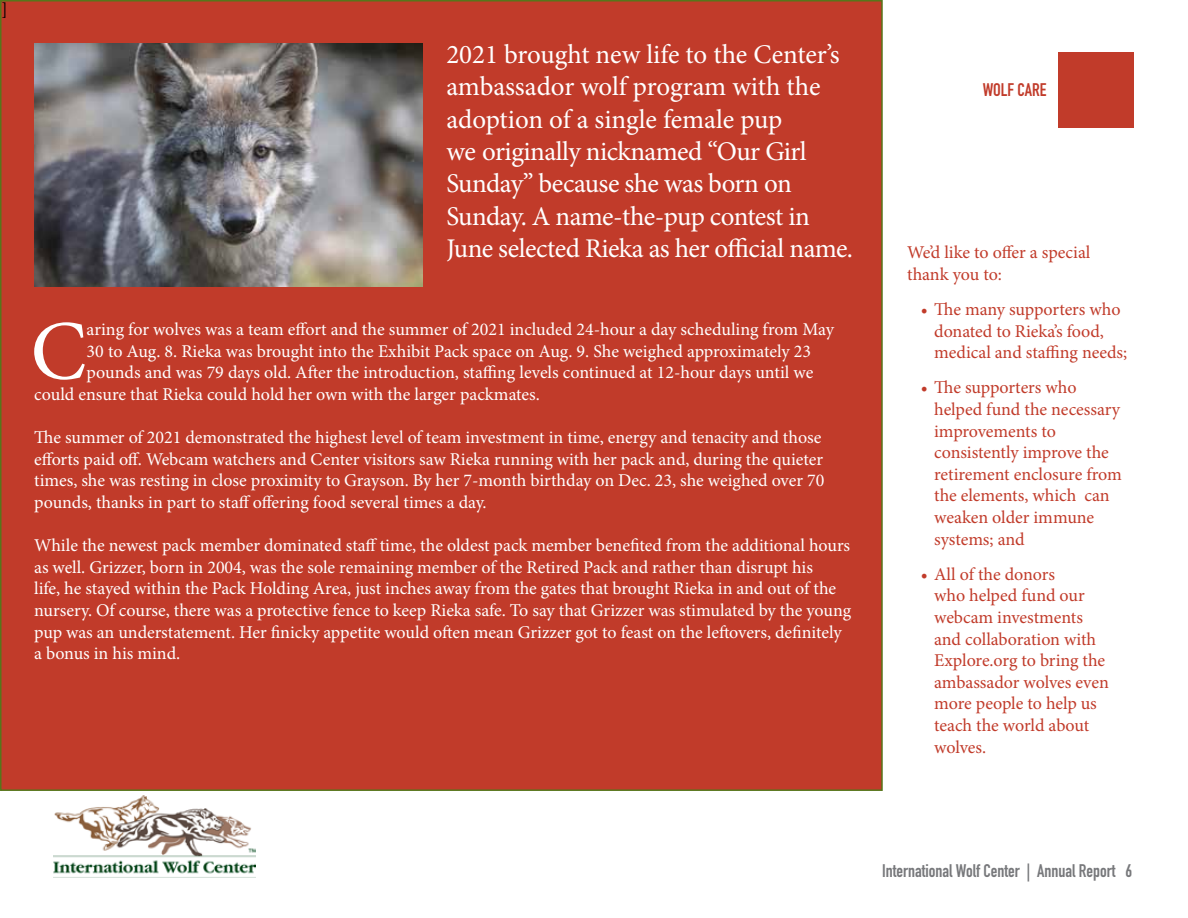
<style>
.page{position:relative;width:1188px;height:918px;background:#fff}
.page>*{position:absolute;margin:0;border:0;box-sizing:border-box;transform-origin:0 0}
.t1{font:84.45px "Minion Pro";color:#fff}
.t2{font:27px/32.4px "Minion Pro";letter-spacing:-.015em;color:#fff}
.t3{font:18px/21.6px "Minion Pro";color:#fff}
.t4{font:18px/21.6px "Minion Pro";letter-spacing:-.005em;color:#c13b2a}
.t5{font:700 18px "DIN Condensed";color:#77787b}
.t6{font:700 18px "DIN Condensed";color:#c13b2a}
.t7{font:18px "Minion Pro";color:#000}
</style>
<div class="page">
<div style="left:1px;top:1px;width:881px;height:789px;background:#c13b2a"></div>
<div style="left:1059px;top:53px;width:75px;height:75px;background:#c13b2a"></div>
<img style="left:34px;top:43px;width:388px;height:243px">
<img style="left:54px;top:796px;width:202px;height:82px">
<p class="t7" style="left:2px;top:-3px;width:8px">]</p>
<p class="t2" style="left:446px;top:38px;width:408px">2021 brought new life to the Center’s ambassador wolf program with the adoption of a single female pup<br>we originally nicknamed “Our Girl Sunday” because she was born on Sunday. A name-the-pup contest in June selected Rieka as her official name.</p>
<h1 class="t1" style="left:30px;top:295px;width:58px">C</h1>
<p class="t3" style="left:87px;top:319px;width:749px">aring for wolves was a team effort and the summer of 2021 included 24-hour a day scheduling from May</p>
<p class="t3" style="left:87px;top:340px;width:726px">30 to Aug. 8. Rieka was brought into the Exhibit Pack space on Aug. 9. She weighed approximately 23</p>
<p class="t3" style="left:87px;top:362px;width:728px">pounds and was 79 days old. After the introduction, staffing levels continued at 12-hour days until we</p>
<p class="t3" style="left:34px;top:384px;width:507px">could ensure that Rieka could hold her own with the larger packmates.</p>
<p class="t3" style="left:34px;top:427px;width:792px">The summer of 2021 demonstrated the highest level of team investment in time, energy and tenacity and those efforts paid off. Webcam watchers and Center visitors saw Rieka running with her pack and, during the quieter times, she was resting in close proximity to Grayson. By her 7-month birthday on Dec. 23, she weighed over 70 pounds, thanks in part to staff offering food several times a day.</p>
<p class="t3" style="left:34px;top:535px;width:818px">While the newest pack member dominated staff time, the oldest pack member benefited from the additional hours as well. Grizzer, born in 2004, was the sole remaining member of the Retired Pack and rather than disrupt his<br>life, he stayed within the Pack Holding Area, just inches away from the gates that brought Rieka in and out of the nursery. Of course, there was a protective fence to keep Rieka safe. To say that Grizzer was stimulated by the young pup was an understatement. Her finicky appetite would often mean Grizzer got to feast on the leftovers, definitely a bonus in his mind.</p>
<p class="t6" style="left:983px;top:77px;width:65px">WOLF CARE</p>
<p class="t4" style="left:907px;top:242px;width:185px">We’d like to offer a special thank you to:</p>
<p class="t4" style="left:934px;top:299px;width:195px;text-indent:-14px">• The many supporters who donated to Rieka’s food, medical and staffing needs;</p>
<p class="t4" style="left:934px;top:377px;width:189px;text-indent:-14px">• The supporters who helped fund the necessary improvements to consistently improve the retirement enclosure from the elements, which can weaken older immune systems; and</p>
<p class="t4" style="left:934px;top:563px;width:176px;text-indent:-14px">• All of the donors<br>who helped fund our webcam investments and collaboration with<br>Explore.org to bring the ambassador wolves even more people to help us teach the world about wolves.</p>
<p class="t5" style="left:882px;top:858px;width:252px">International Wolf Center | Annual Report 6</p>
</div>
